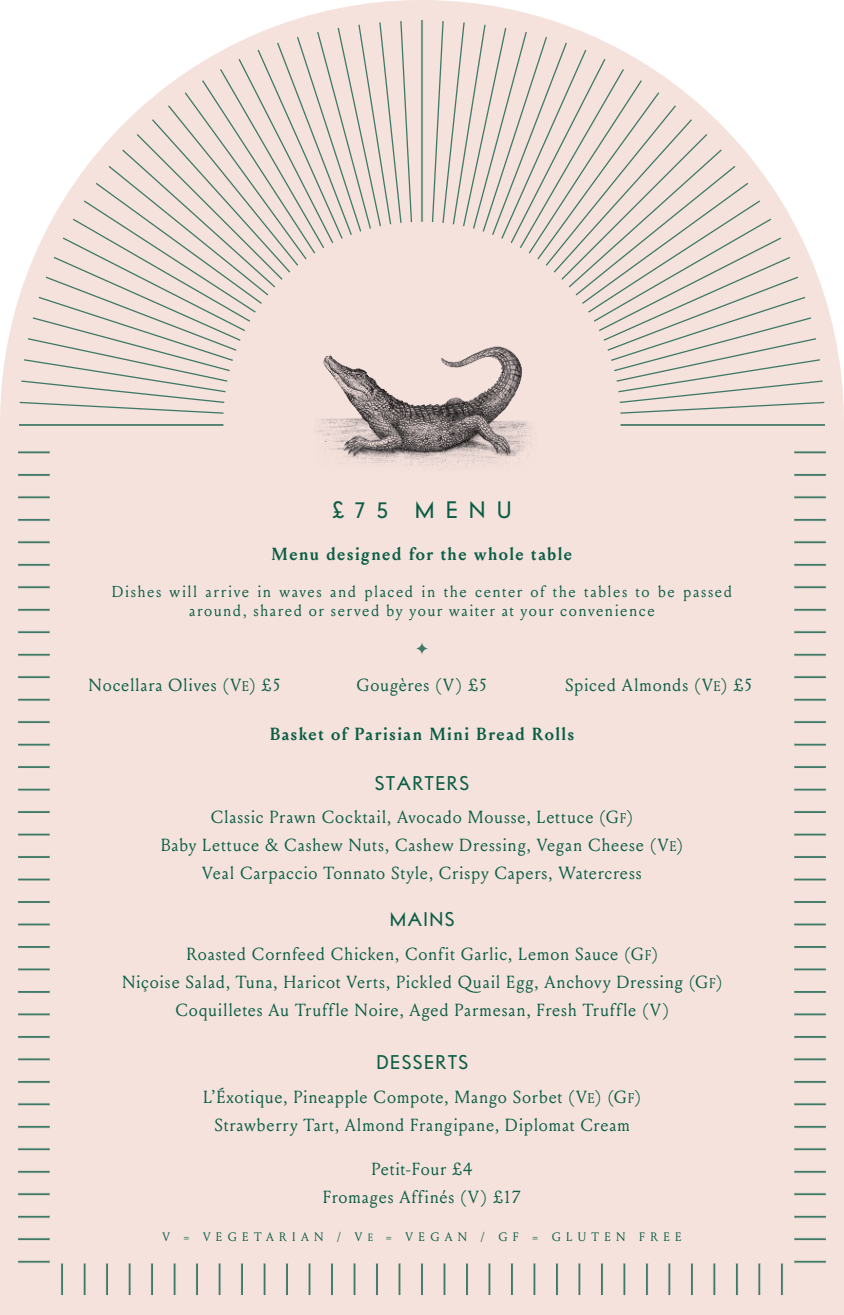
<style>
.page{position:relative;width:844px;height:1315px;background:#fff}
.page>*{position:absolute;margin:0;border:0;box-sizing:border-box;transform-origin:0 0}
.t1{font:21px "Vogue";letter-spacing:.5em;color:#0a5e45}
.boissons_tab__large{font:17.5px/28px "Louize";letter-spacing:.04em;color:#0a5e45;text-align:center}
.boissons_tab__large-2{font:700 17.5px "Louize";letter-spacing:.085em;color:#0a5e45}
.t2{font:17.5px "Vogue";letter-spacing:.05em;color:#0a5e45}
.boissons_tab__large-3{font:15.75px/19.2px "Louize";letter-spacing:.09em;color:#0a5e45;text-align:center}
.t3{font:12.25px "Louize";letter-spacing:.435em;color:#0a5e45}
.s1{font-size:14px}
.s2{font-size:10.5px}
</style>
<div class="page">
<div style="left:0;top:0;width:843px;height:1315px;background:#f5e2dd"></div>
<svg style="left:793px;top:450px;width:33px;height:4px"></svg>
<svg style="left:793px;top:473px;width:33px;height:4px"></svg>
<svg style="left:793px;top:495px;width:33px;height:4px"></svg>
<svg style="left:793px;top:518px;width:33px;height:4px"></svg>
<svg style="left:793px;top:540px;width:33px;height:4px"></svg>
<div style="left:793px;top:563px;width:33px;height:3px;background:#3f7a66;border:1px solid #f5e2dd"></div>
<svg style="left:793px;top:585px;width:33px;height:4px"></svg>
<div style="left:793px;top:608px;width:33px;height:3px;background:#3f7a66;border:1px solid #f5e2dd"></div>
<svg style="left:793px;top:630px;width:33px;height:4px"></svg>
<div style="left:793px;top:653px;width:33px;height:3px;background:#3f7a66;border:1px solid #f5e2dd"></div>
<svg style="left:793px;top:675px;width:33px;height:4px"></svg>
<div style="left:793px;top:698px;width:33px;height:3px;background:#3f7a66;border:1px solid #f5e2dd"></div>
<svg style="left:793px;top:720px;width:33px;height:4px"></svg>
<div style="left:793px;top:743px;width:33px;height:3px;background:#3f7a66;border:1px solid #f5e2dd"></div>
<svg style="left:793px;top:765px;width:33px;height:4px"></svg>
<svg style="left:793px;top:787px;width:33px;height:4px"></svg>
<svg style="left:793px;top:810px;width:33px;height:4px"></svg>
<svg style="left:793px;top:832px;width:33px;height:4px"></svg>
<svg style="left:793px;top:855px;width:33px;height:4px"></svg>
<svg style="left:793px;top:877px;width:33px;height:4px"></svg>
<svg style="left:793px;top:900px;width:33px;height:4px"></svg>
<svg style="left:793px;top:922px;width:33px;height:4px"></svg>
<svg style="left:793px;top:945px;width:33px;height:4px"></svg>
<svg style="left:793px;top:967px;width:33px;height:4px"></svg>
<div style="left:793px;top:990px;width:33px;height:3px;background:#3f7a66;border:1px solid #f5e2dd"></div>
<svg style="left:793px;top:1012px;width:33px;height:4px"></svg>
<div style="left:793px;top:1035px;width:33px;height:3px;background:#3f7a66;border:1px solid #f5e2dd"></div>
<svg style="left:793px;top:1057px;width:33px;height:4px"></svg>
<div style="left:793px;top:1080px;width:33px;height:3px;background:#3f7a66;border:1px solid #f5e2dd"></div>
<svg style="left:793px;top:1102px;width:33px;height:4px"></svg>
<div style="left:793px;top:1125px;width:33px;height:3px;background:#3f7a66;border:1px solid #f5e2dd"></div>
<svg style="left:793px;top:1147px;width:33px;height:4px"></svg>
<div style="left:793px;top:1170px;width:33px;height:3px;background:#3f7a66;border:1px solid #f5e2dd"></div>
<svg style="left:793px;top:1192px;width:33px;height:4px"></svg>
<svg style="left:793px;top:1214px;width:33px;height:4px"></svg>
<svg style="left:793px;top:1237px;width:33px;height:4px"></svg>
<svg style="left:793px;top:1259px;width:33px;height:4px"></svg>
<svg style="left:779px;top:1263px;width:4px;height:33px"></svg>
<svg style="left:757px;top:1263px;width:4px;height:33px"></svg>
<svg style="left:734px;top:1263px;width:4px;height:33px"></svg>
<svg style="left:712px;top:1263px;width:4px;height:33px"></svg>
<svg style="left:689px;top:1263px;width:4px;height:33px"></svg>
<svg style="left:667px;top:1263px;width:4px;height:33px"></svg>
<svg style="left:644px;top:1263px;width:4px;height:33px"></svg>
<svg style="left:622px;top:1263px;width:4px;height:33px"></svg>
<div style="left:600px;top:1263px;width:3px;height:33px;background:#3f7a66;border:1px solid #f5e2dd"></div>
<svg style="left:577px;top:1263px;width:4px;height:33px"></svg>
<div style="left:555px;top:1263px;width:3px;height:33px;background:#3f7a66;border:1px solid #f5e2dd"></div>
<svg style="left:532px;top:1263px;width:4px;height:33px"></svg>
<div style="left:510px;top:1263px;width:3px;height:33px;background:#3f7a66;border:1px solid #f5e2dd"></div>
<svg style="left:487px;top:1263px;width:4px;height:33px"></svg>
<div style="left:465px;top:1263px;width:3px;height:33px;background:#3f7a66;border:1px solid #f5e2dd"></div>
<svg style="left:442px;top:1263px;width:4px;height:33px"></svg>
<svg style="left:420px;top:1263px;width:4px;height:33px"></svg>
<svg style="left:397px;top:1263px;width:4px;height:33px"></svg>
<svg style="left:375px;top:1263px;width:4px;height:33px"></svg>
<svg style="left:352px;top:1263px;width:4px;height:33px"></svg>
<svg style="left:330px;top:1263px;width:4px;height:33px"></svg>
<svg style="left:307px;top:1263px;width:4px;height:33px"></svg>
<svg style="left:285px;top:1263px;width:4px;height:33px"></svg>
<svg style="left:262px;top:1263px;width:4px;height:33px"></svg>
<svg style="left:240px;top:1263px;width:4px;height:33px"></svg>
<hr style="left:218px;top:1263px;width:3px;height:33px;background:#3f7a66">
<svg style="left:195px;top:1263px;width:4px;height:33px"></svg>
<div style="left:173px;top:1263px;width:3px;height:33px;background:#3f7a66;border:1px solid #f5e2dd"></div>
<svg style="left:150px;top:1263px;width:4px;height:33px"></svg>
<div style="left:128px;top:1263px;width:3px;height:33px;background:#3f7a66;border:1px solid #f5e2dd"></div>
<svg style="left:105px;top:1263px;width:4px;height:33px"></svg>
<div style="left:83px;top:1263px;width:3px;height:33px;background:#3f7a66;border:1px solid #f5e2dd"></div>
<svg style="left:60px;top:1263px;width:4px;height:33px"></svg>
<svg style="left:17px;top:450px;width:33px;height:4px"></svg>
<svg style="left:17px;top:473px;width:33px;height:4px"></svg>
<svg style="left:17px;top:495px;width:33px;height:4px"></svg>
<svg style="left:17px;top:518px;width:33px;height:4px"></svg>
<svg style="left:17px;top:540px;width:33px;height:4px"></svg>
<div style="left:17px;top:563px;width:33px;height:3px;background:#3f7a66;border:1px solid #f5e2dd"></div>
<svg style="left:17px;top:585px;width:33px;height:4px"></svg>
<div style="left:17px;top:608px;width:33px;height:3px;background:#3f7a66;border:1px solid #f5e2dd"></div>
<svg style="left:17px;top:630px;width:33px;height:4px"></svg>
<div style="left:17px;top:653px;width:33px;height:3px;background:#3f7a66;border:1px solid #f5e2dd"></div>
<svg style="left:17px;top:675px;width:33px;height:4px"></svg>
<div style="left:17px;top:698px;width:33px;height:3px;background:#3f7a66;border:1px solid #f5e2dd"></div>
<svg style="left:17px;top:720px;width:33px;height:4px"></svg>
<div style="left:17px;top:743px;width:33px;height:3px;background:#3f7a66;border:1px solid #f5e2dd"></div>
<svg style="left:17px;top:765px;width:33px;height:4px"></svg>
<svg style="left:17px;top:787px;width:33px;height:4px"></svg>
<svg style="left:17px;top:810px;width:33px;height:4px"></svg>
<svg style="left:17px;top:832px;width:33px;height:4px"></svg>
<svg style="left:17px;top:855px;width:33px;height:4px"></svg>
<svg style="left:17px;top:877px;width:33px;height:4px"></svg>
<svg style="left:17px;top:900px;width:33px;height:4px"></svg>
<svg style="left:17px;top:922px;width:33px;height:4px"></svg>
<svg style="left:17px;top:945px;width:33px;height:4px"></svg>
<svg style="left:17px;top:967px;width:33px;height:4px"></svg>
<div style="left:17px;top:990px;width:33px;height:3px;background:#3f7a66;border:1px solid #f5e2dd"></div>
<svg style="left:17px;top:1012px;width:33px;height:4px"></svg>
<div style="left:17px;top:1035px;width:33px;height:3px;background:#3f7a66;border:1px solid #f5e2dd"></div>
<svg style="left:17px;top:1057px;width:33px;height:4px"></svg>
<div style="left:17px;top:1080px;width:33px;height:3px;background:#3f7a66;border:1px solid #f5e2dd"></div>
<svg style="left:17px;top:1102px;width:33px;height:4px"></svg>
<div style="left:17px;top:1125px;width:33px;height:3px;background:#3f7a66;border:1px solid #f5e2dd"></div>
<svg style="left:17px;top:1147px;width:33px;height:4px"></svg>
<div style="left:17px;top:1170px;width:33px;height:3px;background:#3f7a66;border:1px solid #f5e2dd"></div>
<svg style="left:17px;top:1192px;width:33px;height:4px"></svg>
<svg style="left:17px;top:1214px;width:33px;height:4px"></svg>
<svg style="left:17px;top:1237px;width:33px;height:4px"></svg>
<svg style="left:17px;top:1259px;width:33px;height:4px"></svg>
<div style="left:420px;top:19px;width:3px;height:405px;background:#3f7a66;border:1px solid #f5e2dd"></div>
<svg style="left:20px;top:21px;width:804px;height:401px"></svg>
<svg style="left:620px;top:422px;width:206px;height:5px"></svg>
<svg style="left:17px;top:422px;width:206px;height:5px"></svg>
<div style="left:223px;top:222px;width:397px;height:397px;background:#f5e2dd;border-radius:50%"></div>
<img style="left:317px;top:346px;width:215px;height:121px">
<svg style="left:415px;top:642px;width:13px;height:13px"></svg>
<p class="t1" style="left:331px;top:495px;width:182px">£75 MENU</p>
<p class="boissons_tab__large-2" style="left:272px;top:541px;width:301px">Menu designed for the whole table</p>
<p class="boissons_tab__large-3" style="left:112px;top:581px;width:622px">Dishes will arrive in waves and placed in the center of the tables to be passed around, shared or served by your waiter at your convenience</p>
<p class="boissons_tab__large" style="left:88px;top:670px;width:194px">Nocellara Olives (V<span class="s1">E</span>) £5</p>
<p class="boissons_tab__large" style="left:356px;top:670px;width:132px">Gougères (V) £5</p>
<p class="boissons_tab__large" style="left:565px;top:670px;width:189px">Spiced Almonds (V<span class="s1">E</span>) £5</p>
<p class="boissons_tab__large-2" style="left:270px;top:721px;width:305px">Basket of Parisian Mini Bread Rolls</p>
<p class="t2" style="left:374px;top:770px;width:96px">STARTERS</p>
<p class="boissons_tab__large" style="left:161px;top:802px;width:524px">Classic Prawn Cocktail, Avocado Mousse, Lettuce (G<span class="s1">F</span>)<br>Baby Lettuce &amp; Cashew Nuts, Cashew Dressing, Vegan Cheese (V<span class="s1">E</span>)<br>Veal Carpaccio Tonnato Style, Crispy Capers, Watercress</p>
<p class="t2" style="left:389px;top:907px;width:67px">MAINS</p>
<p class="boissons_tab__large" style="left:122px;top:939px;width:601px">Roasted Cornfeed Chicken, Confit Garlic, Lemon Sauce (G<span class="s1">F</span>)<br>Niçoise Salad, Tuna, Haricot Verts, Pickled Quail Egg, Anchovy Dressing (G<span class="s1">F</span>)<br>Coquilletes Au Truffle Noire, Aged Parmesan, Fresh Truffle (V)</p>
<p class="t2" style="left:376px;top:1050px;width:94px">DESSERTS</p>
<p class="boissons_tab__large" style="left:203px;top:1082px;width:439px">L’Éxotique, Pineapple Compote, Mango Sorbet (V<span class="s1">E</span>) (G<span class="s1">F</span>)<br>Strawberry Tart, Almond Frangipane, Diplomat Cream</p>
<p class="boissons_tab__large" style="left:323px;top:1154px;width:200px">Petit-Four £4<br>Fromages Affinés (V) £17</p>
<p class="t3" style="left:162px;top:1228px;width:520px">V = VEGETARIAN / V<span class="s2">E</span> = VEGAN / GF = GLUTEN FREE</p>
</div>
